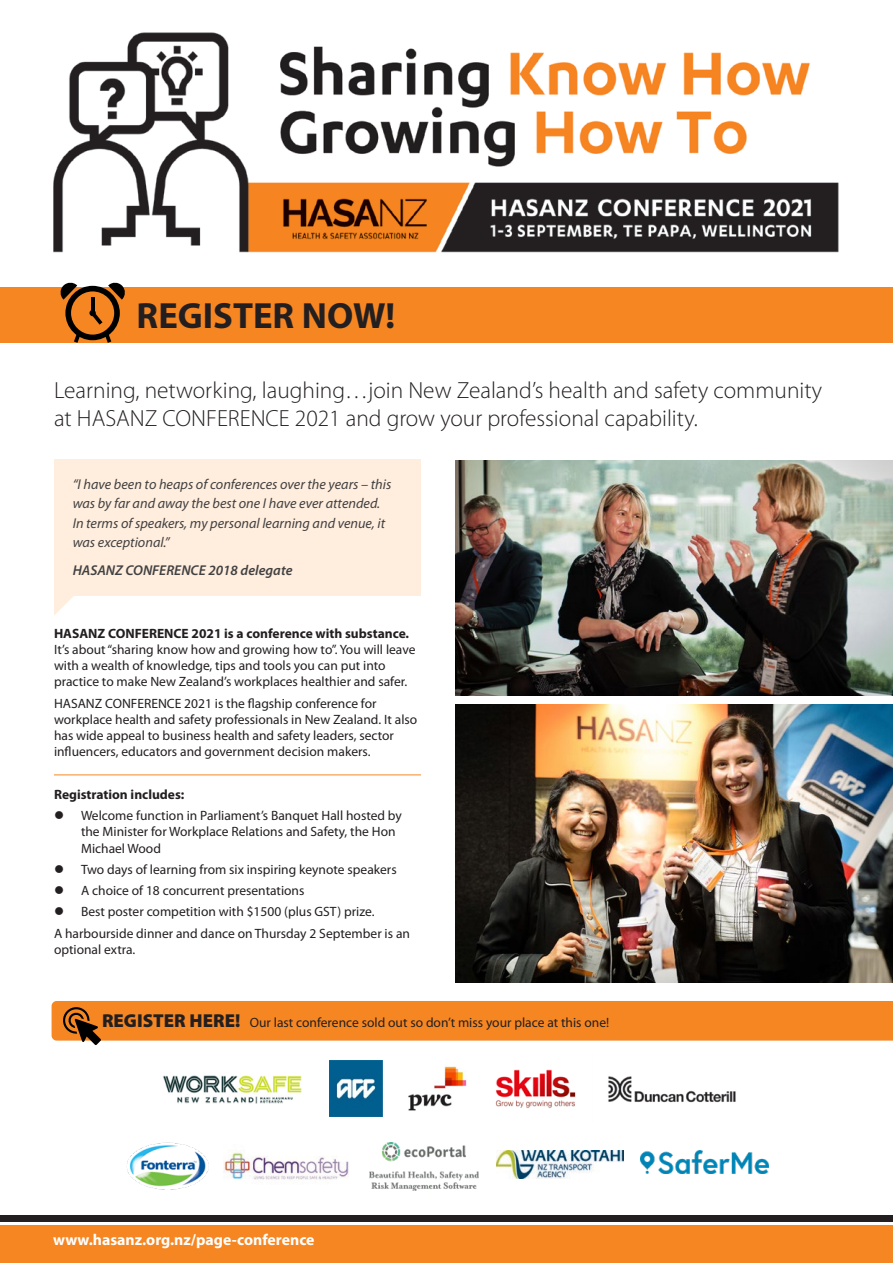
<style>
.page{position:relative;width:893px;height:1263px;background:#fff}
.page>*{position:absolute;margin:0;border:0;box-sizing:border-box;transform-origin:0 0}
.t1{font:700 36.6px "Myriad Pro";color:#231f20}
.t2{font:300 23.4px/28px "Myriad Pro";color:#231f20}
.t3{font:700 15.75px "Myriad Pro";color:#fff}
.t4{font:italic 14.25px/19.2px "Myriad Pro";color:#414142}
.t5{font:italic 600 14.25px "Myriad Pro";color:#414142}
.t6{font:13.5px/16.2px "Myriad Pro";color:#231f20}
.t7{font:700 13.5px "Myriad Pro";color:#231f20}
.s1{font-weight:900;font-size:18.75px}
</style>
<div class="page">
<img style="left:455px;top:705px;width:438px;height:278px">
<div style="left:0;top:287px;width:893px;height:55px;background:#f68622"></div>
<svg style="left:61px;top:283px;width:64px;height:60px"></svg>
<svg style="left:0;top:1221px;width:893px;height:1px"></svg>
<div style="left:0;top:1225px;width:893px;height:38px;background:#f68622"></div>
<div style="left:0;top:1215px;width:893px;height:6px;background:#231f20"></div>
<img style="left:455px;top:461px;width:438px;height:234px">
<hr style="left:54px;top:774px;width:367px;height:1px;background:#f68622">
<img style="left:369px;top:1143px;width:109px;height:47px">
<img style="left:127px;top:1142px;width:82px;height:48px">
<img style="left:224px;top:1152px;width:125px;height:28px">
<img style="left:497px;top:1150px;width:127px;height:28px">
<img style="left:640px;top:1150px;width:128px;height:23px">
<img style="left:163px;top:1075px;width:139px;height:29px">
<img style="left:329px;top:1061px;width:53px;height:55px">
<img style="left:408px;top:1066px;width:59px;height:45px">
<img style="left:495px;top:1069px;width:81px;height:39px">
<img style="left:608px;top:1076px;width:128px;height:27px">
<div style="left:54px;top:460px;width:367px;height:136px;background:#ffeddd"></div>
<svg style="left:54px;top:596px;width:19px;height:19px"></svg>
<img style="left:53px;top:32px;width:786px;height:221px">
<svg style="left:52px;top:1001px;width:841px;height:44px;background:#f39037"></svg>
<h1 class="t1" style="left:137px;top:292px;width:260px">REGISTER NOW!</h1>
<h2 class="t2" style="left:54px;top:376px;width:770px">Learning, networking, laughing…join New Zealand’s health and safety community at HASANZ CONFERENCE 2021 and grow your professional capability.</h2>
<p class="t4" style="left:73px;top:475px;width:320px">“I have been to heaps of conferences over the years – this was by far and away the best one I have ever attended.<br>In terms of speakers, my personal learning and venue, it was exceptional.”</p>
<p class="t5" style="left:73px;top:562px;width:221px">HASANZ CONFERENCE 2018 delegate</p>
<p class="t7" style="left:54px;top:624px;width:357px">HASANZ CONFERENCE 2021 is a conference with substance.</p>
<p class="t6" style="left:54px;top:641px;width:363px">It’s about “sharing know how and growing how to”. You will leave with a wealth of knowledge, tips and tools you can put into practice to make New Zealand’s workplaces healthier and safer.</p>
<p class="t6" style="left:54px;top:695px;width:365px">HASANZ CONFERENCE 2021 is the flagship conference for workplace health and safety professionals in New Zealand. It also has wide appeal to business health and safety leaders, sector influencers, educators and government decision makers.</p>
<p class="t7" style="left:54px;top:785px;width:132px">Registration includes:</p>
<p class="t6" style="left:81px;top:807px;width:322px">Welcome function in Parliament’s Banquet Hall hosted by the Minister for Workplace Relations and Safety, the Hon<br>Michael Wood</p>
<p class="t6" style="left:81px;top:861px;width:317px">Two days of learning from six inspiring keynote speakers</p>
<p class="t6" style="left:81px;top:882px;width:225px">A choice of 18 concurrent presentations</p>
<p class="t6" style="left:81px;top:904px;width:295px">Best poster competition with $1500 (plus GST) prize.</p>
<p class="t6" style="left:54px;top:925px;width:357px">A harbourside dinner and dance on Thursday 2 September is an</p>
<p class="t6" style="left:54px;top:941px;width:83px">optional extra.</p>
<p class="t6" style="left:102px;top:1014px;width:509px"><span class="s1">REGISTER HERE!</span> Our last conference sold out so don’t miss your place at this one!</p>
<p class="t3" style="left:53px;top:1230px;width:263px">www.hasanz.org.nz/page-conference</p>
</div>
